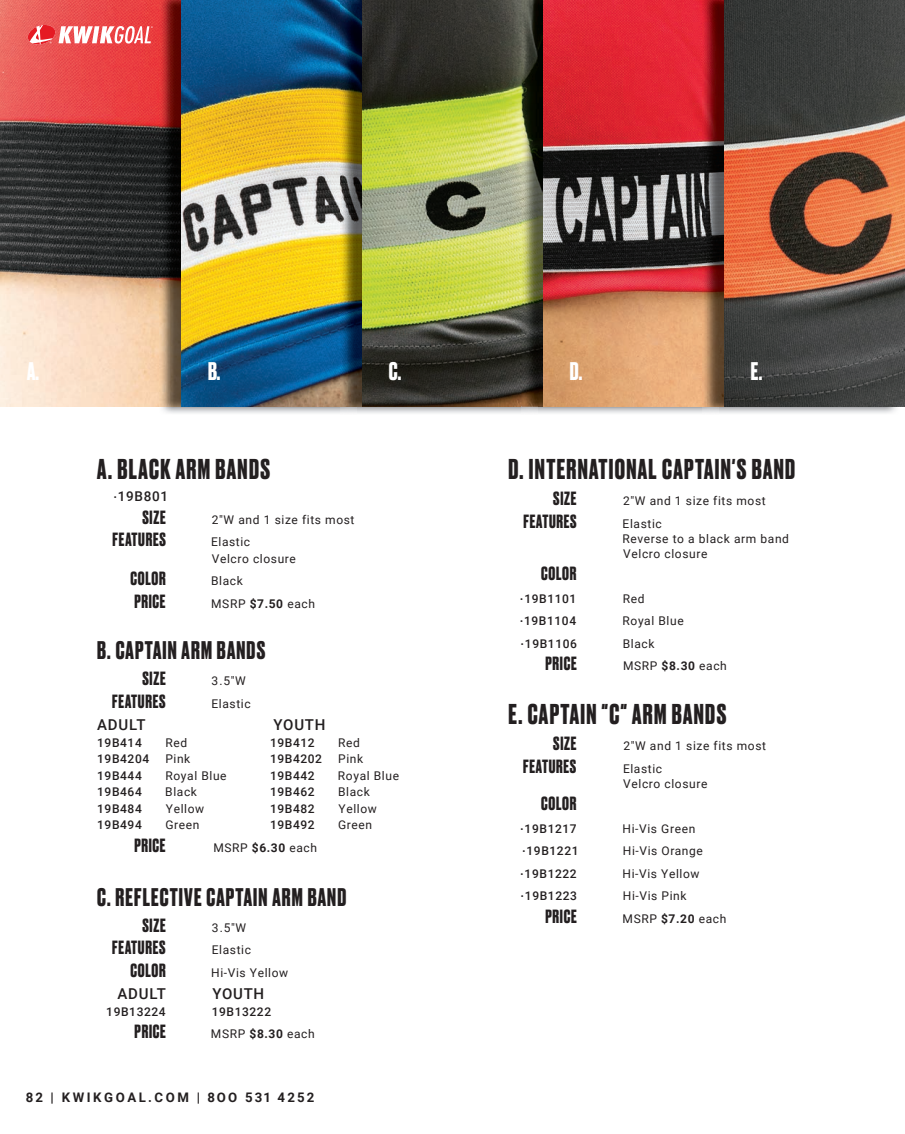
<style>
.page{position:relative;width:905px;height:1134px;background:#fff}
.page>*{position:absolute;margin:0;border:0;box-sizing:border-box;transform-origin:0 0}
.t1{font:700 27px "Druk";letter-spacing:.05em;color:#231f20}
.t2{font:700 24px "Druk";letter-spacing:.05em;color:#231f20}
.t3{font:700 24px "Druk";color:#fff}
.t4{font:700 18px "Druk";letter-spacing:.04em;color:#231f20}
.t5{font:500 15px "Roboto";letter-spacing:.05em;color:#231f20}
.t6{font:500 13.5px "Roboto";letter-spacing:.05em;color:#231f20}
.t7{font:700 13.2px "Roboto";letter-spacing:.185em;color:#231f20}
.t8{font:12px/15px "Roboto";letter-spacing:.05em;color:#231f20}
.t9{font:500 12px "Roboto";letter-spacing:.05em;color:#231f20}
.s1{font-weight:700}
</style>
<div class="page">
<img style="left:0;top:0;width:159px;height:407px">
<img style="left:159px;top:0;width:738px;height:413px">
<img style="left:181px;top:0;width:181px;height:407px">
<img style="left:340px;top:407px;width:17px;height:6px">
<svg style="left:362px;top:0;width:181px;height:407px;background:#747a42"></svg>
<img style="left:521px;top:407px;width:17px;height:6px">
<svg style="left:543px;top:0;width:181px;height:407px;background:#aa524a"></svg>
<img style="left:702px;top:407px;width:16px;height:6px">
<svg style="left:724px;top:0;width:180px;height:407px;background:#6b4d3e"></svg>
<svg style="left:27px;top:24px;width:126px;height:22px"></svg>
<h2 class="t3" style="left:27px;top:354px;width:13px">A.</h2>
<h2 class="t3" style="left:208px;top:354px;width:14px">B.</h2>
<h2 class="t3" style="left:389px;top:354px;width:14px">C.</h2>
<h2 class="t3" style="left:570px;top:354px;width:14px">D.</h2>
<h2 class="t3" style="left:751px;top:354px;width:13px">E.</h2>
<h1 class="t1" style="left:97px;top:450px;width:174px">A. BLACK ARM BANDS</h1>
<p class="t6" style="left:113px;top:487px;width:56px">.19B801</p>
<h3 class="t4" style="left:142px;top:505px;width:25px">SIZE</h3>
<p class="t8" style="left:212px;top:512px;width:144px">2″W and 1 size fits most</p>
<h3 class="t4" style="left:113px;top:527px;width:55px">FEATURES</h3>
<p class="t8" style="left:211px;top:533px;width:86px;line-height:16.5px">Elastic<br>Velcro closure</p>
<h3 class="t4" style="left:130px;top:566px;width:37px">COLOR</h3>
<p class="t8" style="left:211px;top:573px;width:33px">Black</p>
<h3 class="t4" style="left:134px;top:589px;width:33px">PRICE</h3>
<p class="t8" style="left:211px;top:596px;width:105px">MSRP <span class="s1">$7.50</span> each</p>
<h2 class="t2" style="left:97px;top:634px;width:169px">B. CAPTAIN ARM BANDS</h2>
<h3 class="t4" style="left:142px;top:666px;width:25px">SIZE</h3>
<p class="t8" style="left:211px;top:673px;width:36px">3.5″W</p>
<h3 class="t4" style="left:112px;top:689px;width:55px">FEATURES</h3>
<p class="t8" style="left:211px;top:696px;width:41px">Elastic</p>
<p class="t5" style="left:97px;top:714px;width:50px">ADULT</p>
<p class="t5" style="left:273px;top:714px;width:53px">YOUTH</p>
<p class="t9" style="left:97px;top:734px;width:46px">19B414</p>
<p class="t8" style="left:165px;top:735px;width:23px">Red</p>
<p class="t9" style="left:270px;top:734px;width:46px">19B412</p>
<p class="t8" style="left:338px;top:735px;width:23px">Red</p>
<p class="t9" style="left:97px;top:751px;width:54px">19B4204</p>
<p class="t8" style="left:165px;top:751px;width:26px">Pink</p>
<p class="t9" style="left:270px;top:751px;width:54px">19B4202</p>
<p class="t8" style="left:338px;top:751px;width:26px">Pink</p>
<p class="t9" style="left:97px;top:767px;width:46px">19B444</p>
<p class="t8" style="left:165px;top:768px;width:63px">Royal Blue</p>
<p class="t9" style="left:270px;top:767px;width:46px">19B442</p>
<p class="t8" style="left:338px;top:768px;width:63px">Royal Blue</p>
<p class="t9" style="left:97px;top:784px;width:46px">19B464</p>
<p class="t8" style="left:165px;top:784px;width:33px">Black</p>
<p class="t9" style="left:270px;top:784px;width:46px">19B462</p>
<p class="t8" style="left:338px;top:784px;width:33px">Black</p>
<p class="t9" style="left:97px;top:800px;width:46px">19B484</p>
<p class="t8" style="left:166px;top:801px;width:40px">Yellow</p>
<p class="t9" style="left:270px;top:800px;width:46px">19B482</p>
<p class="t8" style="left:338px;top:801px;width:40px">Yellow</p>
<p class="t9" style="left:97px;top:817px;width:46px">19B494</p>
<p class="t8" style="left:165px;top:817px;width:35px">Green</p>
<p class="t9" style="left:270px;top:817px;width:46px">19B492</p>
<p class="t8" style="left:338px;top:817px;width:35px">Green</p>
<h3 class="t4" style="left:134px;top:833px;width:33px">PRICE</h3>
<p class="t8" style="left:213px;top:840px;width:105px">MSRP <span class="s1">$6.30</span> each</p>
<h2 class="t2" style="left:97px;top:880px;width:250px">C. REFLECTIVE CAPTAIN ARM BAND</h2>
<h3 class="t4" style="left:142px;top:913px;width:25px">SIZE</h3>
<p class="t8" style="left:212px;top:920px;width:36px">3.5″W</p>
<h3 class="t4" style="left:112px;top:936px;width:55px">FEATURES</h3>
<p class="t8" style="left:212px;top:942px;width:41px">Elastic</p>
<h3 class="t4" style="left:130px;top:958px;width:37px">COLOR</h3>
<p class="t8" style="left:211px;top:965px;width:78px">Hi-Vis Yellow</p>
<p class="t5" style="left:117px;top:984px;width:50px">ADULT</p>
<p class="t5" style="left:212px;top:984px;width:53px">YOUTH</p>
<p class="t9" style="left:106px;top:1003px;width:61px">19B13224</p>
<p class="t9" style="left:212px;top:1003px;width:61px">19B13222</p>
<h3 class="t4" style="left:135px;top:1020px;width:33px">PRICE</h3>
<p class="t8" style="left:211px;top:1026px;width:105px">MSRP <span class="s1">$8.30</span> each</p>
<p class="t7" style="left:26px;top:1088px;width:290px">82 | KWIKGOAL.COM | 8OO 531 4252</p>
<h1 class="t1" style="left:508px;top:450px;width:288px">D. INTERNATIONAL CAPTAIN′S BAND</h1>
<h3 class="t4" style="left:553px;top:486px;width:25px">SIZE</h3>
<p class="t8" style="left:623px;top:493px;width:144px">2″W and 1 size fits most</p>
<h3 class="t4" style="left:523px;top:509px;width:55px">FEATURES</h3>
<p class="t8" style="left:622px;top:515px;width:168px">Elastic<br>Reverse to a black arm band<br>Velcro closure</p>
<h3 class="t4" style="left:541px;top:561px;width:37px">COLOR</h3>
<p class="t9" style="left:520px;top:590px;width:58px"><sup>.</sup>19B1101</p>
<p class="t8" style="left:622px;top:590px;width:23px">Red</p>
<p class="t9" style="left:519px;top:612px;width:58px"><sup>.</sup>19B1104</p>
<p class="t8" style="left:622px;top:613px;width:63px">Royal Blue</p>
<p class="t9" style="left:520px;top:635px;width:58px"><sup>.</sup>19B1106</p>
<p class="t8" style="left:622px;top:635px;width:33px">Black</p>
<h3 class="t4" style="left:545px;top:651px;width:33px">PRICE</h3>
<p class="t8" style="left:623px;top:658px;width:105px">MSRP <span class="s1">$8.30</span> each</p>
<h1 class="t1" style="left:508px;top:695px;width:219px">E. CAPTAIN ″C″ ARM BANDS</h1>
<h3 class="t4" style="left:553px;top:731px;width:25px">SIZE</h3>
<p class="t8" style="left:623px;top:738px;width:144px">2″W and 1 size fits most</p>
<h3 class="t4" style="left:523px;top:754px;width:55px">FEATURES</h3>
<p class="t8" style="left:623px;top:760px;width:86px">Elastic<br>Velcro closure</p>
<h3 class="t4" style="left:541px;top:791px;width:37px">COLOR</h3>
<p class="t9" style="left:520px;top:820px;width:58px"><sup>.</sup>19B1217</p>
<p class="t8" style="left:622px;top:820px;width:74px">Hi-Vis Green</p>
<p class="t9" style="left:522px;top:842px;width:58px"><sup>.</sup>19B1221</p>
<p class="t8" style="left:623px;top:843px;width:82px">Hi-Vis Orange</p>
<p class="t9" style="left:520px;top:865px;width:58px"><sup>.</sup>19B1222</p>
<p class="t8" style="left:622px;top:865px;width:78px">Hi-Vis Yellow</p>
<p class="t9" style="left:520px;top:887px;width:58px"><sup>.</sup>19B1223</p>
<p class="t8" style="left:622px;top:888px;width:65px">Hi-Vis Pink</p>
<h3 class="t4" style="left:545px;top:904px;width:33px">PRICE</h3>
<p class="t8" style="left:622px;top:910px;width:105px">MSRP <span class="s1">$7.20</span> each</p>
</div>
